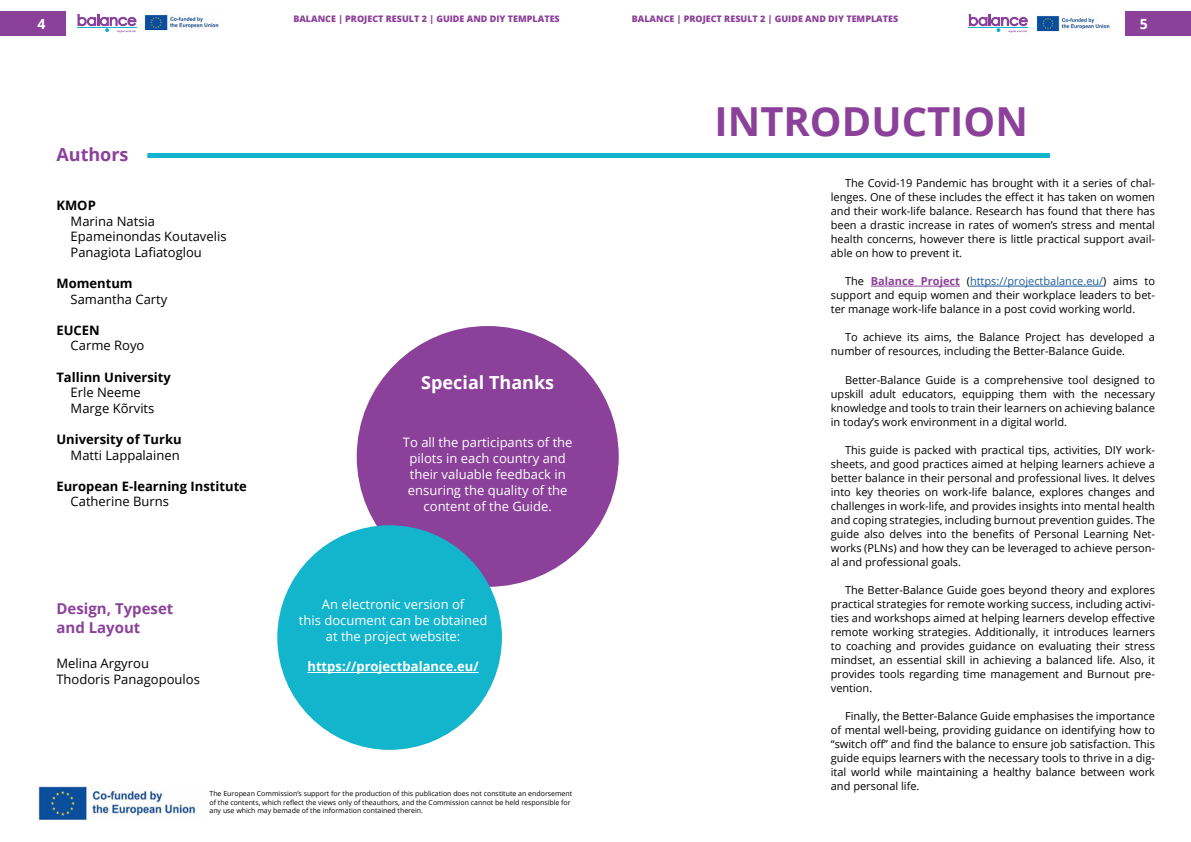
<style>
.page{position:relative;width:1191px;height:842px;background:#fff}
.page>*{position:absolute;margin:0;border:0;box-sizing:border-box;transform-origin:0 0}
.t1{font:700 40px "Open Sans";color:#8b4199}
.t2{font:700 18px "Open Sans";color:#fff}
.t3{font:700 18px "Open Sans";color:#8b4199}
.t4{font:700 15px/19.2px "Open Sans";color:#8b4199}
.t5{font:700 14px "Open Sans";color:#fff}
.t6{font:13px/16px "Open Sans";color:#fff;text-align:center}
.t7{font:13px/15.6px "Open Sans";color:#000}
.t8{font:700 13px "Open Sans";color:#000}
.t9{font:700 13px "Open Sans";color:#fff}
.t10{font:11px/14px "Open Sans";color:#000;text-align:justify}
.t11{font:800 9px "Open Sans";color:#8b4199}
.t12{font:7px/8.4px "Open Sans";color:#000}
.s1{font-weight:700;color:#8b4199}
.s2{color:#215e9e}
</style>
<div class="page">
<div style="left:1125px;top:11px;width:66px;height:25px;background:#8b4199"></div>
<img style="left:145px;top:14px;width:74px;height:16px">
<img style="left:1036px;top:15px;width:74px;height:17px">
<svg style="left:77px;top:14px;width:60px;height:19px"></svg>
<svg style="left:968px;top:14px;width:60px;height:19px"></svg>
<div style="left:357px;top:326px;width:262px;height:261px;background:#8b4199;border-radius:50%"></div>
<div style="left:0;top:11px;width:65px;height:25px;background:#8b4199"></div>
<hr style="left:870px;top:286px;width:90px;height:1px;background:#8b4199">
<hr style="left:970px;top:286px;width:133px;height:1px;background:#215e9e">
<hr style="left:147px;top:154px;width:902px;height:3px;background:#12b4cb">
<div style="left:277px;top:525px;width:225px;height:225px;background:#13b5cc;border-radius:50%"></div>
<hr style="left:307px;top:672px;width:172px;height:1px;background:#fff">
<img style="left:38px;top:786px;width:158px;height:34px">
<p class="t5" style="left:37px;top:14px;width:9px">4</p>
<p class="t11" style="left:293px;top:12px;width:268px">BALANCE | PROJECT RESULT 2 | GUIDE AND DIY TEMPLATES</p>
<h2 class="t3" style="left:56px;top:141px;width:74px">Authors</h2>
<p class="t8" style="left:56px;top:196px;width:41px">KMOP</p>
<p class="t7" style="left:71px;top:213px;width:157px">Marina Natsia<br>Epameinondas Koutavelis<br>Panagiota Lafiatoglou</p>
<p class="t8" style="left:56px;top:274px;width:78px">Momentum</p>
<p class="t7" style="left:71px;top:291px;width:98px">Samantha Carty</p>
<p class="t8" style="left:56px;top:321px;width:45px">EUCEN</p>
<p class="t7" style="left:71px;top:337px;width:75px">Carme Royo</p>
<p class="t8" style="left:56px;top:368px;width:116px">Tallinn University</p>
<p class="t7" style="left:71px;top:384px;width:85px">Erle Neeme<br>Marge Kõrvits</p>
<p class="t8" style="left:56px;top:430px;width:127px">University of Turku</p>
<p class="t7" style="left:71px;top:447px;width:111px">Matti Lappalainen</p>
<p class="t8" style="left:56px;top:477px;width:192px">European E-learning Institute</p>
<p class="t7" style="left:71px;top:493px;width:100px">Catherine Burns</p>
<h3 class="t4" style="left:56px;top:599px;width:118px">Design, Typeset and Layout</h3>
<p class="t7" style="left:56px;top:655px;width:145px">Melina Argyrou<br>Thodoris Panagopoulos</p>
<h2 class="t2" style="left:421px;top:369px;width:134px">Special Thanks</h2>
<p class="t6" style="left:403px;top:434px;width:171px">To all the participants of the pilots in each country and their valuable feedback in ensuring the quality of the content of the Guide.</p>
<p class="t6" style="left:299px;top:596px;width:190px">An electronic version of<br>this document can be obtained at the project website:</p>
<p class="t9" style="left:307px;top:658px;width:173px">https://projectbalance.eu/</p>
<p class="t12" style="left:209px;top:789px;width:364px">The European Commission’s support for the production of this publication does not constitute an endorsement of the contents, which reflect the views only of theauthors, and the Commission cannot be held responsible for any use which may bemade of the information contained therein.</p>
<p class="t11" style="left:632px;top:12px;width:268px">BALANCE | PROJECT RESULT 2 | GUIDE AND DIY TEMPLATES</p>
<h1 class="t1" style="left:714px;top:93px;width:315px">INTRODUCTION</h1>
<p class="t5" style="left:1140px;top:14px;width:9px">5</p>
<p class="t10" style="left:831px;top:176px;width:326px;text-indent:14px">The Covid-19 Pandemic has brought with it a series of chal&shy;lenges. One of these includes the effect it has taken on women and their work-life balance. Research has found that there has been a drastic increase in rates of women’s stress and mental health concerns, however there is little practical support avail&shy;able on how to prevent it.</p>
<p class="t10" style="left:831px;top:274px;width:326px;text-indent:14px">The <span class="s1">Balance Project</span> (<span class="s2">https://projectbalance.eu/</span>) aims to support and equip women and their workplace leaders to bet&shy;ter manage work-life balance in a post covid working world.</p>
<p class="t10" style="left:831px;top:330px;width:325px;text-indent:14px">To achieve its aims, the Balance Project has developed a number of resources, including the Better-Balance Guide.</p>
<p class="t10" style="left:831px;top:372px;width:326px;text-indent:14px">Better-Balance Guide is a comprehensive tool designed to upskill adult educators, equipping them with the necessary knowledge and tools to train their learners on achieving balance in today’s work environment in a digital world.</p>
<p class="t10" style="left:831px;top:443px;width:326px;text-indent:14px">This guide is packed with practical tips, activities, DIY work&shy;sheets, and good practices aimed at helping learners achieve a better balance in their personal and professional lives. It delves into key theories on work-life balance, explores changes and challenges in work-life, and provides insights into mental health and coping strategies, including burnout prevention guides. The guide also delves into the benefits of Personal Learning Net&shy;works (PLNs) and how they can be leveraged to achieve person&shy;al and professional goals.</p>
<p class="t10" style="left:831px;top:583px;width:326px;text-indent:14px">The Better-Balance Guide goes beyond theory and explores practical strategies for remote working success, including activi&shy;ties and workshops aimed at helping learners develop effective remote working strategies. Additionally, it introduces learners to coaching and provides guidance on evaluating their stress mindset, an essential skill in achieving a balanced life. Also, it provides tools regarding time management and Burnout pre&shy;vention.</p>
<p class="t10" style="left:831px;top:709px;width:326px;text-indent:14px">Finally, the Better-Balance Guide emphasises the importance of mental well-being, providing guidance on identifying how to “switch off” and find the balance to ensure job satisfaction. This guide equips learners with the necessary tools to thrive in a dig&shy;ital world while maintaining a healthy balance between work and personal life.</p>
</div>
